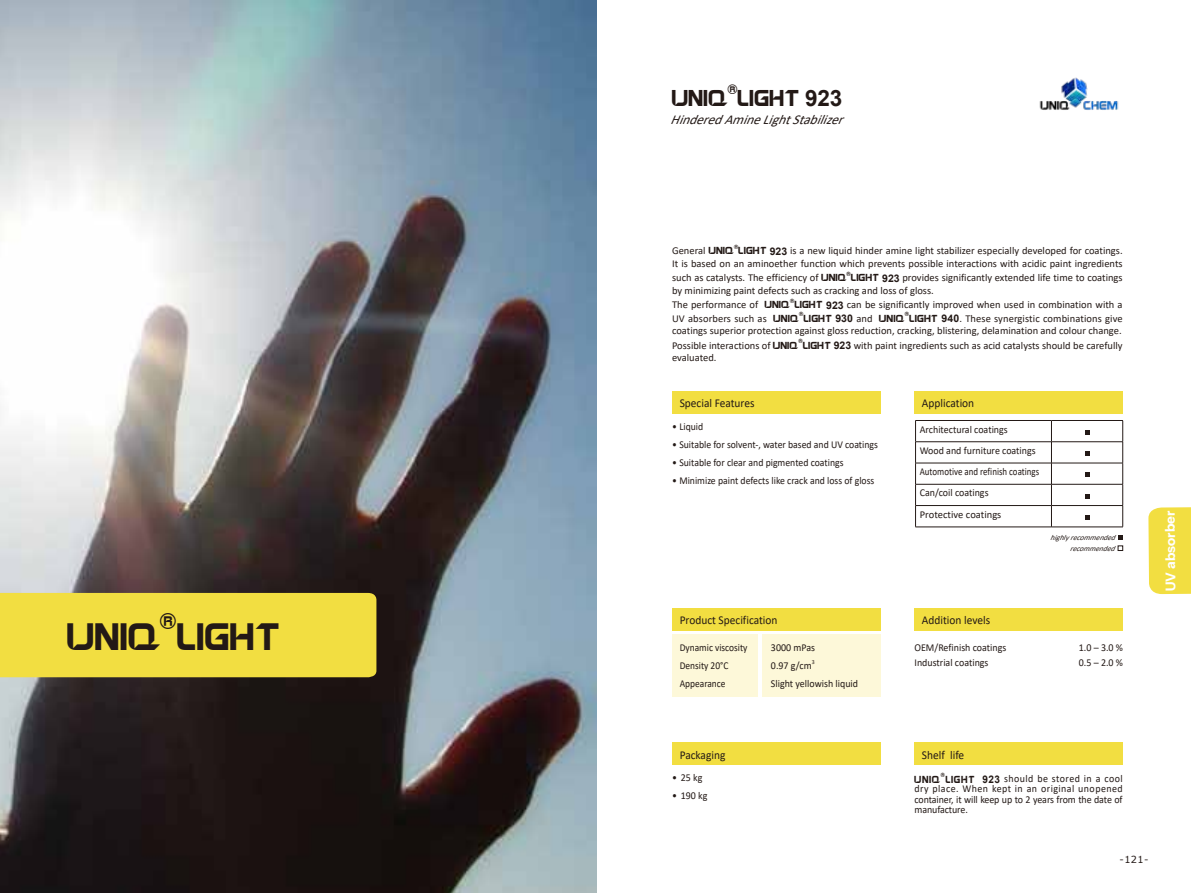
<style>
.page{position:relative;width:1191px;height:893px;background:#fff}
.page>*{position:absolute;margin:0;border:0;box-sizing:border-box;transform-origin:0 0}
.t1{font:45px "Gayatri";letter-spacing:-.01em;color:#231916}
.t2{font:27px "Gayatri";letter-spacing:-.01em;color:#231916}
.t3{font:26.25px "Gayatri";color:#231916}
.t4{font:15.75px "Gayatri";color:#231916}
.t5{font:italic 13.5px "Calibri";color:#231916}
.t6{font:700 13.5px "Instrument Sans";letter-spacing:-.01em;color:#fff}
.t7{font:12px "Calibri";color:#231916;scale:.95 1}
.t8{font:12px "Gayatri";letter-spacing:.01em;color:#231916}
.t9{font:12px "Gayatri";letter-spacing:.01em;color:#231916;scale:.95 1}
.t10{font:10.5px/14.2px "Calibri";color:#231916}
.t11{font:10.5px/21.3px "Calibri";color:#231916;scale:.95 1}
.t12{font:10.5px "Calibri";color:#231916;scale:.93 1}
.t13{font:10.5px/18px "Calibri";color:#231916;scale:.9 1}
.t14{font:9.75px "Verdana";color:#231916}
.t15{font:italic 7.5px/10.5px "Calibri";color:#231916;text-align:right}
.t16{font:7.05px "Gayatri";color:#231916}
.t17{font:7.05px "Gayatri";color:#231916;scale:.95 1}
.t18{font:6.15px "Calibri";color:#231916;scale:.95 1}
.s1{font-family:"Arial";font-weight:700;font-size:22.5px}
.s2{font-family:"Gayatri";font-size:12px}
.s3{font-family:"Arial";font-weight:700}
.s4{font-family:"Arial";font-weight:700;font-size:10.5px}
.s5{font-family:"Calibri";font-size:10.5px}
</style>
<div class="page">
<div style="left:1148px;top:507px;width:43px;height:87px;background:#f2de41"></div>
<img style="left:0;top:0;width:596px;height:893px">
<svg style="left:0;top:572px;width:376px;height:114px;background:#c7b642"></svg>
<div style="left:672px;top:743px;width:208px;height:22px;background:#f2de41"></div>
<div style="left:914px;top:743px;width:208px;height:22px;background:#f2de41"></div>
<div style="left:672px;top:391px;width:208px;height:22px;background:#f2de41"></div>
<div style="left:914px;top:391px;width:208px;height:22px;background:#f2de41"></div>
<hr style="left:915px;top:420px;width:136px;height:1px;background:#231916">
<hr style="left:1051px;top:420px;width:72px;height:1px;background:#231916">
<hr style="left:915px;top:441px;width:136px;height:1px;background:#231916">
<hr style="left:1051px;top:441px;width:72px;height:1px;background:#231916">
<hr style="left:915px;top:463px;width:136px;height:1px;background:#231916">
<hr style="left:1051px;top:463px;width:72px;height:1px;background:#231916">
<hr style="left:1051px;top:484px;width:72px;height:1px;background:#231916">
<hr style="left:1051px;top:505px;width:72px;height:1px;background:#231916">
<svg style="left:1051px;top:421px;width:1px;height:106px"></svg>
<svg style="left:1122px;top:421px;width:1px;height:106px"></svg>
<hr style="left:1051px;top:527px;width:72px;height:1px;background:#231916">
<hr style="left:915px;top:484px;width:136px;height:1px;background:#231916">
<hr style="left:915px;top:505px;width:136px;height:1px;background:#231916">
<svg style="left:915px;top:421px;width:1px;height:106px"></svg>
<hr style="left:915px;top:527px;width:136px;height:1px;background:#231916">
<svg style="left:1085px;top:430px;width:4px;height:5px"></svg>
<svg style="left:1085px;top:451px;width:4px;height:5px"></svg>
<svg style="left:1085px;top:472px;width:4px;height:5px"></svg>
<svg style="left:1085px;top:494px;width:4px;height:4px"></svg>
<svg style="left:1085px;top:515px;width:4px;height:5px"></svg>
<div style="left:672px;top:608px;width:208px;height:22px;background:#f2de41"></div>
<div style="left:914px;top:608px;width:208px;height:22px;background:#f2de41"></div>
<div style="left:672px;top:634px;width:86px;height:63px;background:#fdf8d9"></div>
<div style="left:762px;top:634px;width:118px;height:63px;background:#fdf8d9"></div>
<svg style="left:1118px;top:536px;width:5px;height:4px"></svg>
<svg style="left:1117px;top:546px;width:6px;height:5px"></svg>
<img style="left:1039px;top:77px;width:80px;height:33px">
<h3 class="t3" style="left:160px;top:612px;width:19px">®</h3>
<h1 class="t1" style="left:68px;top:621px;width:215px">UNIQ LIGHT</h1>
<h3 class="t4" style="left:727px;top:84px;width:12px">®</h3>
<h2 class="t2" style="left:672px;top:89px;width:172px">UNIQ LIGHT <span class="s1">923</span></h2>
<p class="t5" style="left:670px;top:110px;width:181px">HinderedAmineLightStabilizer</p>
<p class="t16" style="left:734px;top:244px;width:6px">®</p>
<p class="t10" style="left:672px;top:256px;width:452px">It is based on an aminoether function which prevents possible interactions with acidic paint ingredients such as catalysts. The efficiency of <span class="s2">UNIQ LIGHT</span> <span class="s3">923</span> provides significantly extended life time to coatings</p>
<p class="t10" style="left:672px;top:243px;width:452px">General <span class="s2">UNIQ LIGHT</span> <span class="s3">923</span> is a new liquid hinder amine light stabilizer especially developed for coatings.</p>
<p class="t16" style="left:846px;top:271px;width:6px">®</p>
<p class="t10" style="left:672px;top:283px;width:452px">by minimizing paint defects such as cracking and loss of gloss.<br>The performance of <span class="s2">UNIQ LIGHT</span> <span class="s3">923</span> can be significantly improved when used in combination with a</p>
<p class="t16" style="left:790px;top:298px;width:6px">®</p>
<p class="t10" style="left:672px;top:311px;width:128px">UV absorbers such as <span class="s2">UNIQ</span></p>
<p class="t16" style="left:904px;top:312px;width:6px">®</p>
<p class="t10" style="left:672px;top:311px;width:452px;line-height:12.8px;text-align:right"><span class="s2">LIGHT</span> <span class="s3">940</span>. These synergistic combinations give<br>coatings superior protection against gloss reduction, cracking, blistering, delamination and colour change.</p>
<p class="t10" style="left:672px;top:338px;width:452px">Possible interactions of <span class="s2">UNIQ LIGHT</span> <span class="s3">923</span> with paint ingredients such as acid catalysts should be carefully</p>
<p class="t16" style="left:799px;top:312px;width:6px">®</p>
<p class="t8" style="left:803px;top:314px;width:102px">LIGHT <span class="s4">930</span> <span class="s5">and</span> UNIQ</p>
<p class="t16" style="left:798px;top:339px;width:6px">®</p>
<p class="t10" style="left:672px;top:350px;width:46px">evaluated.</p>
<p class="t7" style="left:679px;top:395px;width:80px">Special Features</p>
<p class="t12" style="left:672px;top:419px;width:35px">• Liquid</p>
<p class="t12" style="left:672px;top:437px;width:223px">• Suitable for solvent-, water based and UV coatings</p>
<p class="t12" style="left:672px;top:455px;width:186px">• Suitable for clear and pigmented coatings</p>
<p class="t12" style="left:672px;top:473px;width:219px">• Minimize paint defects like crack and loss of gloss</p>
<p class="t7" style="left:922px;top:395px;width:57px">Application</p>
<p class="t11" style="left:919px;top:418px;width:127px">Architectural coatings<br>Wood and furniture coatings<br>Automotive and refinish coatings<br>Can/coil coatings<br>Protective coatings</p>
<p class="t15" style="left:1050px;top:532px;width:70px">highlyrecommended recommended</p>
<p class="t7" style="left:679px;top:612px;width:104px">Product Specification</p>
<p class="t11" style="left:771px;top:638px;width:48px;line-height:18px">3000 mPas<br>0.97 g/cm</p>
<p class="t7" style="left:922px;top:612px;width:73px">Addition levels</p>
<p class="t13" style="left:679px;top:638px;width:77px">Dynamic viscosity<br>Density 20°C<br>Appearance</p>
<p class="t11" style="left:914px;top:636px;width:98px">OEM/Refinish coatings</p>
<p class="t11" style="left:1079px;top:636px;width:48px">1.0 – 3.0 %</p>
<p class="t11" style="left:914px;top:651px;width:79px">Industrial coatings</p>
<p class="t11" style="left:1079px;top:651px;width:48px">0.5 – 2.0 %</p>
<p class="t18" style="left:812px;top:657px;width:5px">3</p>
<p class="t11" style="left:771px;top:672px;width:93px">Slight yellowish liquid</p>
<p class="t6" style="left:1161px;top:591px;width:82px;rotate:-90deg">UV absorber</p>
<p class="t7" style="left:679px;top:747px;width:50px">Packaging</p>
<p class="t11" style="left:672px;top:767px;width:33px">• 25 kg</p>
<p class="t11" style="left:672px;top:785px;width:39px">• 190 kg</p>
<p class="t7" style="left:922px;top:747px;width:46px">Shelf life</p>
<p class="t9" style="left:914px;top:775px;width:29px">UNIQ</p>
<p class="t17" style="left:941px;top:772px;width:6px">®</p>
<p class="t11" style="left:914px;top:773px;width:221px;line-height:10.2px;text-align:justify;text-indent:31px"><span class="s2">LIGHT</span> <span class="s3">923</span> should be stored in a cool dry place. When kept in an original unopened container, it will keep up to 2 years from the date of manufacture.</p>
<p class="t14" style="left:1119px;top:852px;width:30px">-121-</p>
</div>
